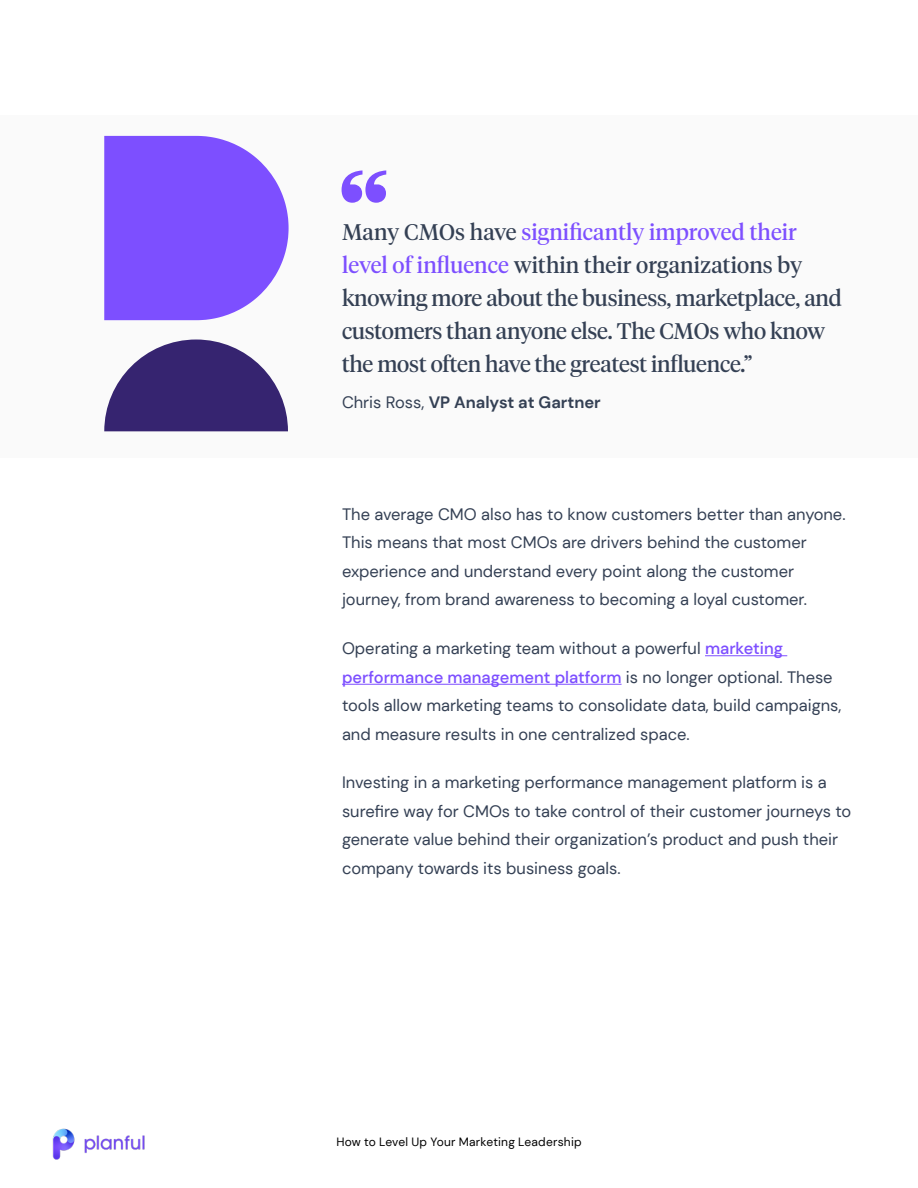
<style>
.page{position:relative;width:918px;height:1188px;background:#fff}
.page>*{position:absolute;margin:0;border:0;box-sizing:border-box;transform-origin:0 0}
.Quotation{font:500 123.15px "Tiempos Headline";color:#7d4fff}
.Quote_15_22{font:22.5px/33px "Tiempos Headline";letter-spacing:-.01em;color:#344054}
.Body_Copy{font:16.5px/28.5px "DM Sans";color:#344054}
.Body_Copy-2{font:700 16.5px "DM Sans";color:#344054}
.t1{font:12px "DM Sans";letter-spacing:.02em;color:#000}
.s1{color:#7d4fff}
.s2{font-weight:400}
.s3{font-weight:500;color:#7d4fff}
</style>
<div class="page">
<hr style="left:705px;top:655px;width:82px;height:1px;background:#7d4fff">
<hr style="left:342px;top:684px;width:280px;height:1px;background:#7d4fff">
<div style="left:0;top:116px;width:918px;height:342px;background:#fafafa"></div>
<svg style="left:104px;top:340px;width:184px;height:91px"></svg>
<svg style="left:104px;top:136px;width:185px;height:184px;background:#8a61fe"></svg>
<img style="left:52px;top:1128px;width:93px;height:32px">
<p class="Quotation" style="left:337px;top:135px;width:55px">“</p>
<p class="Quote_15_22" style="left:342px;top:215px;width:501px">Many CMOs have <span class="s1">significantly improved their level of influence</span> within their organizations by knowing more about the business, marketplace, and customers than anyone else. The CMOs who know the most often have the greatest influence.”</p>
<p class="Body_Copy-2" style="left:342px;top:392px;width:260px"><span class="s2">Chris Ross,</span> VP Analyst at Gartner</p>
<p class="Body_Copy" style="left:342px;top:500px;width:505px">The average CMO also has to know customers better than anyone.<br>This means that most CMOs are drivers behind the customer experience and understand every point along the customer journey, from brand awareness to becoming a loyal customer.</p>
<p class="Body_Copy" style="left:342px;top:634px;width:501px">Operating a marketing team without a powerful <span class="s3">marketing performance management platform</span> is no longer optional. These tools allow marketing teams to consolidate data, build campaigns, and measure results in one centralized space.</p>
<p class="Body_Copy" style="left:342px;top:768px;width:511px">Investing in a marketing performance management platform is a surefire way for CMOs to take control of their customer journeys to generate value behind their organization’s product and push their company towards its business goals.</p>
<p class="t1" style="left:336px;top:1134px;width:247px">How to Level Up Your Marketing Leadership</p>
</div>
